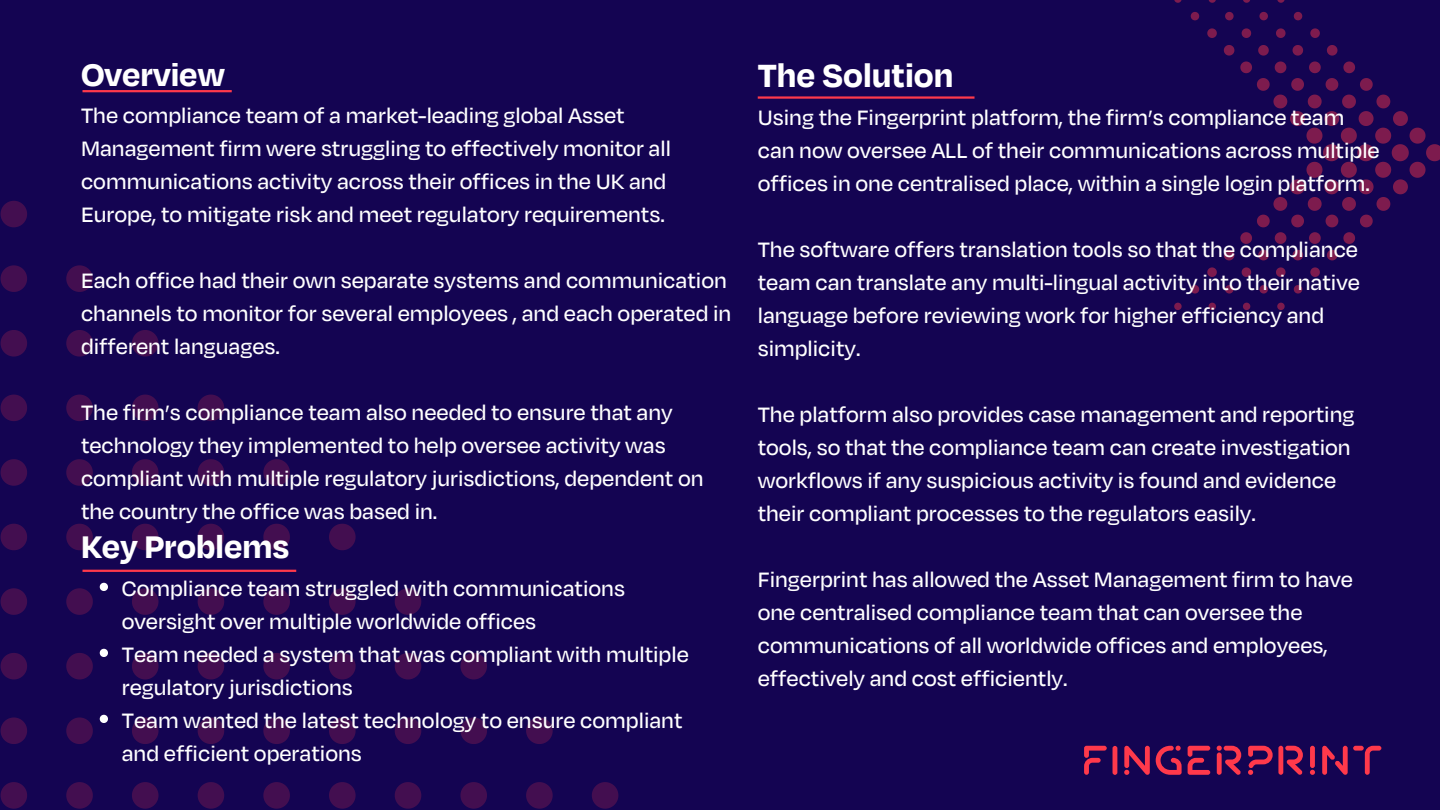
<style>
.page{position:relative;width:1440px;height:810px;background:#140452}
.page>*{position:absolute;margin:0;border:0;box-sizing:border-box;transform-origin:0 0}
.t1{font:700 37px "Degular";color:#fff}
.t2{font:700 36px "Degular";color:#fff}
.t3{font:500 24px/33px "Degular";color:#fff}
</style>
<div class="page">
<svg style="left:1px;top:201px;width:26px;height:26px"></svg>
<svg style="left:1px;top:265px;width:26px;height:27px"></svg>
<svg style="left:66px;top:265px;width:27px;height:27px"></svg>
<svg style="left:1px;top:330px;width:26px;height:27px"></svg>
<svg style="left:66px;top:330px;width:27px;height:27px"></svg>
<svg style="left:132px;top:330px;width:27px;height:27px"></svg>
<svg style="left:1px;top:395px;width:26px;height:26px"></svg>
<svg style="left:66px;top:395px;width:27px;height:26px"></svg>
<svg style="left:132px;top:395px;width:27px;height:26px"></svg>
<svg style="left:198px;top:395px;width:26px;height:26px"></svg>
<svg style="left:1px;top:459px;width:26px;height:27px"></svg>
<svg style="left:66px;top:459px;width:27px;height:27px"></svg>
<svg style="left:132px;top:459px;width:27px;height:27px"></svg>
<svg style="left:198px;top:459px;width:26px;height:27px"></svg>
<svg style="left:263px;top:459px;width:27px;height:27px"></svg>
<svg style="left:1px;top:524px;width:26px;height:26px"></svg>
<svg style="left:66px;top:524px;width:27px;height:26px"></svg>
<svg style="left:132px;top:524px;width:27px;height:26px"></svg>
<svg style="left:198px;top:524px;width:26px;height:26px"></svg>
<svg style="left:263px;top:524px;width:27px;height:26px"></svg>
<svg style="left:329px;top:524px;width:27px;height:26px"></svg>
<svg style="left:1px;top:588px;width:26px;height:27px"></svg>
<svg style="left:66px;top:588px;width:27px;height:27px"></svg>
<svg style="left:132px;top:588px;width:27px;height:27px"></svg>
<svg style="left:198px;top:588px;width:26px;height:27px"></svg>
<svg style="left:263px;top:588px;width:27px;height:27px"></svg>
<svg style="left:329px;top:588px;width:27px;height:27px"></svg>
<svg style="left:395px;top:588px;width:26px;height:27px"></svg>
<svg style="left:1px;top:653px;width:26px;height:26px"></svg>
<svg style="left:66px;top:653px;width:27px;height:26px"></svg>
<svg style="left:132px;top:653px;width:27px;height:26px"></svg>
<svg style="left:198px;top:653px;width:26px;height:26px"></svg>
<svg style="left:263px;top:653px;width:27px;height:26px"></svg>
<svg style="left:329px;top:653px;width:27px;height:26px"></svg>
<svg style="left:395px;top:653px;width:26px;height:26px"></svg>
<svg style="left:460px;top:653px;width:27px;height:26px"></svg>
<svg style="left:1px;top:717px;width:26px;height:27px"></svg>
<svg style="left:66px;top:717px;width:27px;height:27px"></svg>
<svg style="left:132px;top:717px;width:27px;height:27px"></svg>
<svg style="left:198px;top:717px;width:26px;height:27px"></svg>
<svg style="left:263px;top:717px;width:27px;height:27px"></svg>
<svg style="left:329px;top:717px;width:27px;height:27px"></svg>
<svg style="left:395px;top:717px;width:26px;height:27px"></svg>
<svg style="left:460px;top:717px;width:27px;height:27px"></svg>
<svg style="left:526px;top:717px;width:27px;height:27px"></svg>
<svg style="left:1px;top:782px;width:26px;height:27px"></svg>
<svg style="left:66px;top:782px;width:27px;height:27px"></svg>
<svg style="left:132px;top:782px;width:27px;height:27px"></svg>
<svg style="left:198px;top:782px;width:26px;height:27px"></svg>
<svg style="left:263px;top:782px;width:27px;height:27px"></svg>
<svg style="left:329px;top:782px;width:27px;height:27px"></svg>
<svg style="left:395px;top:782px;width:26px;height:27px"></svg>
<svg style="left:460px;top:782px;width:27px;height:27px"></svg>
<svg style="left:526px;top:782px;width:27px;height:27px"></svg>
<svg style="left:592px;top:782px;width:26px;height:27px"></svg>
<svg style="left:1174px;top:0;width:266px;height:310px"></svg>
<hr style="left:83px;top:90px;width:149px;height:2px;background:#ff394b">
<hr style="left:758px;top:96px;width:217px;height:3px;background:#ff394b">
<svg style="left:100px;top:583px;width:8px;height:8px"></svg>
<svg style="left:100px;top:649px;width:8px;height:8px"></svg>
<svg style="left:100px;top:715px;width:8px;height:8px"></svg>
<hr style="left:83px;top:570px;width:213px;height:2px;background:#ff394b">
<div style="left:1310px;top:746px;width:5px;height:22px;background:#ff394b;border-radius:2px"></div>
<svg style="left:1322px;top:746px;width:26px;height:29px"></svg>
<svg style="left:1188px;top:746px;width:22px;height:29px"></svg>
<svg style="left:1084px;top:746px;width:23px;height:29px"></svg>
<svg style="left:1365px;top:746px;width:16px;height:29px"></svg>
<div style="left:1353px;top:746px;width:11px;height:5px;background:#ff394b;border-radius:2px"></div>
<svg style="left:1124px;top:746px;width:26px;height:29px"></svg>
<svg style="left:1310px;top:770px;width:5px;height:5px"></svg>
<svg style="left:1156px;top:746px;width:26px;height:29px"></svg>
<svg style="left:1248px;top:746px;width:25px;height:29px"></svg>
<svg style="left:1217px;top:746px;width:24px;height:29px"></svg>
<hr style="left:1113px;top:746px;width:4px;height:29px;background:#ff394b;border-radius:2px">
<div style="left:1278px;top:746px;width:5px;height:29px;background:#ff394b;border-radius:2px"></div>
<svg style="left:1285px;top:746px;width:18px;height:29px"></svg>
<h2 class="t2" style="left:81px;top:52px;width:145px">Overview</h2>
<p class="t3" style="left:81px;top:98px;width:591px">The compliance team of a market-leading global Asset Management firm were struggling to effectively monitor all communications activity across their offices in the UK and Europe, to mitigate risk and meet regulatory requirements.</p>
<p class="t3" style="left:81px;top:263px;width:652px">Each office had their own separate systems and communication channels to monitor for several employees , and each operated in different languages.</p>
<p class="t3" style="left:81px;top:395px;width:624px">The firm’s compliance team also needed to ensure that any technology they implemented to help oversee activity was compliant with multiple regulatory jurisdictions, dependent on the country the office was based in.</p>
<h2 class="t2" style="left:81px;top:524px;width:210px">Key Problems</h2>
<p class="t3" style="left:122px;top:571px;width:569px">Compliance team struggled with communications oversight over multiple worldwide offices<br>Team needed a system that was compliant with multiple regulatory jurisdictions<br>Team wanted the latest technology to ensure compliant and efficient operations</p>
<h1 class="t1" style="left:758px;top:52px;width:197px">The Solution</h1>
<p class="t3" style="left:758px;top:100px;width:624px">Using the Fingerprint platform, the firm’s compliance team can now oversee ALL of their communications across multiple offices in one centralised place, within a single login platform.</p>
<p class="t3" style="left:758px;top:232px;width:604px">The software offers translation tools so that the compliance team can translate any multi-lingual activity into their native language before reviewing work for higher efficiency and simplicity.</p>
<p class="t3" style="left:758px;top:397px;width:598px">The platform also provides case management and reporting tools, so that the compliance team can create investigation workflows if any suspicious activity is found and evidence their compliant processes to the regulators easily.</p>
<p class="t3" style="left:758px;top:562px;width:597px">Fingerprint has allowed the Asset Management firm to have one centralised compliance team that can oversee the communications of all worldwide offices and employees, effectively and cost efficiently.</p>
</div>
